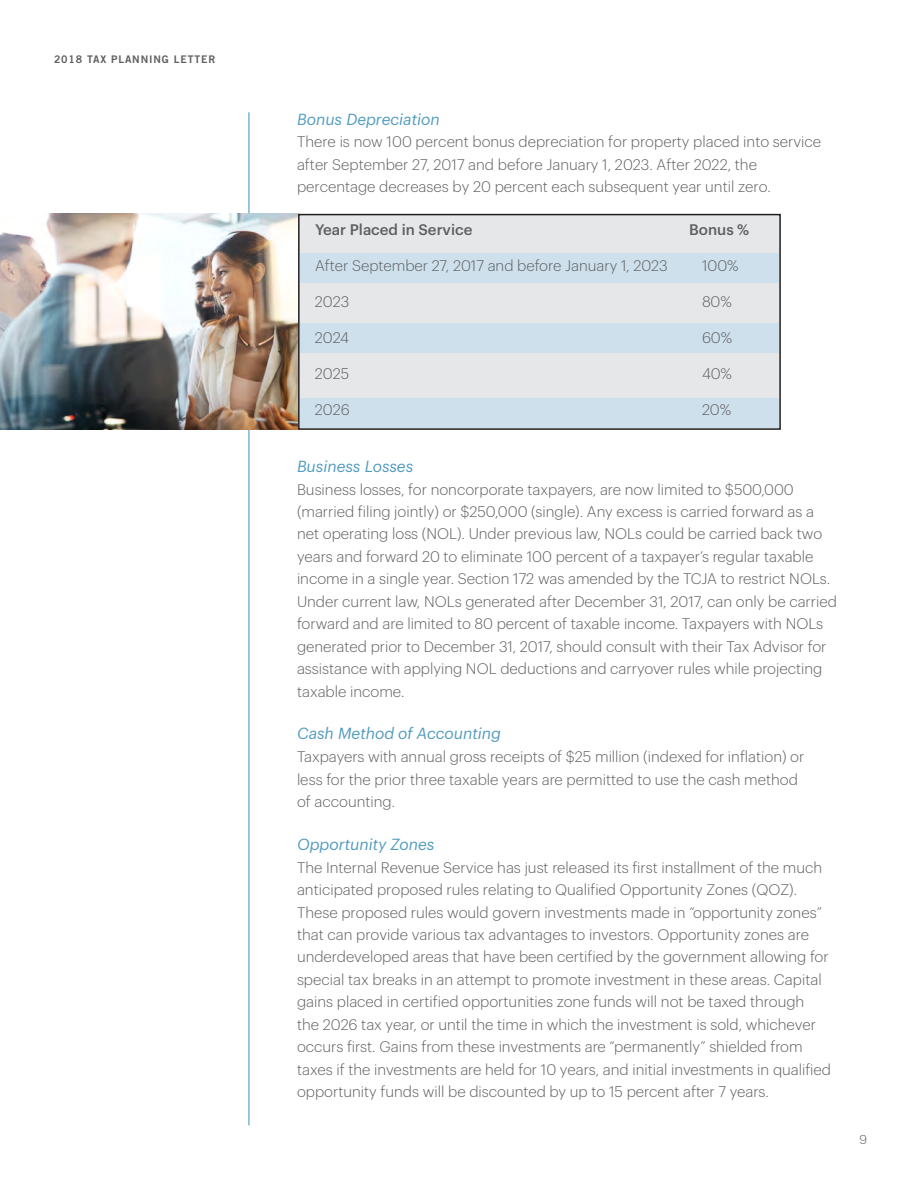
<style>
.page{position:relative;width:918px;height:1188px;background:#fff}
.page>*{position:absolute;margin:0;border:0;box-sizing:border-box;transform-origin:0 0}
.Body_Text{font:italic 15.75px "Graphik";color:#529cbe}
.Body_Text-2{font:300 15px/22.5px "Graphik";color:#5f5f62}
.Body_Text-3{font:500 15px "Graphik";color:#5f5f62}
.t1{font:300 12.6px "Graphik";color:#5f5f62}
.Copy{font:10.5px "Trade Gothic Bold Two";letter-spacing:.08em;color:#5f5f62}
</style>
<div class="page">
<hr style="left:248px;top:112px;width:2px;height:1013px;background:#529cbe">
<img style="left:0;top:214px;width:298px;height:216px">
<div style="left:299px;top:215px;width:481px;height:214px;background:#e6e7e9"></div>
<div style="left:298px;top:214px;width:483px;height:216px;border:2px solid #231f20"></div>
<div style="left:300px;top:253px;width:478px;height:30px;background:#cde0ec"></div>
<div style="left:300px;top:323px;width:478px;height:30px;background:#cde0ec"></div>
<div style="left:300px;top:398px;width:478px;height:30px;background:#cde0ec"></div>
<p class="Copy" style="left:54px;top:52px;width:163px">2018 TAX PLANNING LETTER</p>
<p class="Body_Text" style="left:297px;top:108px;width:144px">Bonus Depreciation</p>
<p class="Body_Text-2" style="left:297px;top:130px;width:526px">There is now 100 percent bonus depreciation for property placed into service after September 27, 2017 and before January 1, 2023. After 2022, the percentage decreases by 20 percent each subsequent year until zero.</p>
<p class="Body_Text-3" style="left:315px;top:219px;width:159px">Year Placed in Service</p>
<p class="Body_Text-3" style="left:689px;top:219px;width:62px">Bonus %</p>
<p class="Body_Text-2" style="left:315px;top:254px;width:354px">After September 27, 2017 and before January 1, 2023</p>
<p class="Body_Text-2" style="left:702px;top:254px;width:38px">100%</p>
<p class="Body_Text-2" style="left:315px;top:290px;width:36px">2023</p>
<p class="Body_Text-2" style="left:702px;top:290px;width:31px">80%</p>
<p class="Body_Text-2" style="left:315px;top:326px;width:36px">2024</p>
<p class="Body_Text-2" style="left:702px;top:326px;width:32px">60%</p>
<p class="Body_Text-2" style="left:315px;top:362px;width:36px">2025</p>
<p class="Body_Text-2" style="left:702px;top:362px;width:32px">40%</p>
<p class="Body_Text-2" style="left:315px;top:398px;width:36px">2026</p>
<p class="Body_Text-2" style="left:702px;top:398px;width:31px">20%</p>
<p class="Body_Text" style="left:297px;top:454px;width:118px">Business Losses</p>
<p class="Body_Text-2" style="left:297px;top:477px;width:541px">Business losses, for noncorporate taxpayers, are now limited to $500,000 (married filing jointly) or $250,000 (single). Any excess is carried forward as a net operating loss (NOL). Under previous law, NOLs could be carried back two years and forward 20 to eliminate 100 percent of a taxpayer’s regular taxable income in a single year. Section 172 was amended by the TCJA to restrict NOLs.<br>Under current law, NOLs generated after December 31, 2017, can only be carried forward and are limited to 80 percent of taxable income. Taxpayers with NOLs generated prior to December 31, 2017, should consult with their Tax Advisor for assistance with applying NOL deductions and carryover rules while projecting taxable income.</p>
<p class="Body_Text" style="left:297px;top:722px;width:205px">Cash Method of Accounting</p>
<p class="Body_Text-2" style="left:297px;top:744px;width:509px">Taxpayers with annual gross receipts of $25 million (indexed for inflation) or less for the prior three taxable years are permitted to use the cash method of accounting.</p>
<p class="Body_Text" style="left:297px;top:832px;width:139px">Opportunity Zones</p>
<p class="Body_Text-2" style="left:297px;top:855px;width:536px">The Internal Revenue Service has just released its first installment of the much anticipated proposed rules relating to Qualified Opportunity Zones (QOZ).<br>These proposed rules would govern investments made in “opportunity zones” that can provide various tax advantages to investors. Opportunity zones are underdeveloped areas that have been certified by the government allowing for special tax breaks in an attempt to promote investment in these areas. Capital gains placed in certified opportunities zone funds will not be taxed through<br>the 2026 tax year, or until the time in which the investment is sold, whichever occurs first. Gains from these investments are “permanently” shielded from taxes if the investments are held for 10 years, and initial investments in qualified opportunity funds will be discounted by up to 15 percent after 7 years.</p>
<p class="t1" style="left:860px;top:1130px;width:9px">9</p>
</div>
